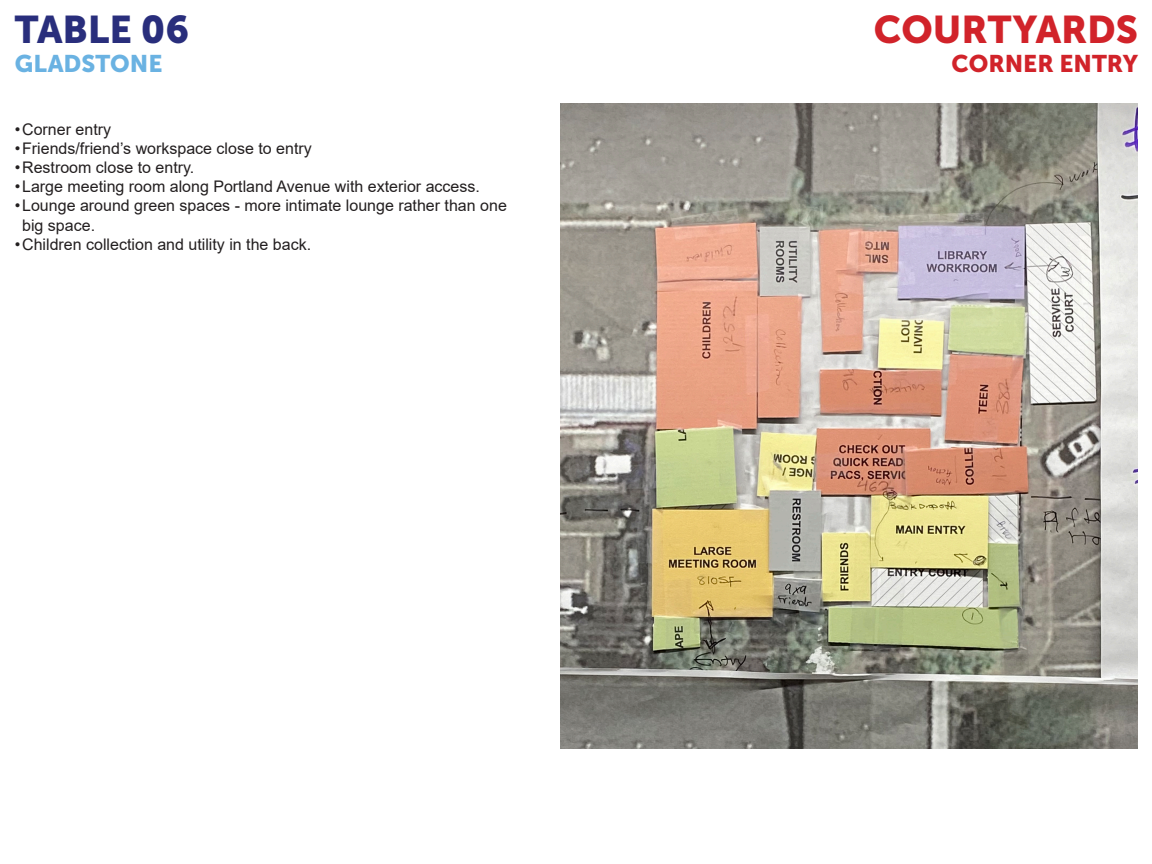
<style>
.page{position:relative;width:1152px;height:864px;background:#fff}
.page>*{position:absolute;margin:0;border:0;box-sizing:border-box;transform-origin:0 0}
.t1{font:38.4px "Museo Sans 900";color:#d1232a}
.t2{font:38.4px "Museo Sans 900";color:#292e7c}
.t3{font:24px "Museo Sans 900";color:#d1232a}
.t4{font:24px "Museo Sans 900";color:#6ab2e2}
.t5{font:16px/19.2px "Arial";color:#231f20}
</style>
<div class="page">
<img style="left:561px;top:104px;width:577px;height:645px">
<p class="t2" style="left:15px;top:8px;width:176px">TABLE 06</p>
<p class="t4" style="left:15px;top:50px;width:149px">GLADSTONE</p>
<p class="t5" style="left:15px;top:119px;width:98px">•Corner entry</p>
<p class="t5" style="left:15px;top:138px;width:298px">•Friends/friend’s workspace close to entry</p>
<p class="t5" style="left:15px;top:158px;width:181px">•Restroom close to entry.</p>
<p class="t5" style="left:15px;top:177px;width:466px">•Large meeting room along Portland Avenue with exterior access.</p>
<p class="t5" style="left:22px;top:196px;width:486px;text-indent:-7px">•Lounge around green spaces - more intimate lounge rather than one big space.</p>
<p class="t5" style="left:15px;top:234px;width:298px">•Children collection and utility in the back.</p>
<p class="t1" style="left:874px;top:8px;width:266px">COURTYARDS</p>
<p class="t3" style="left:952px;top:50px;width:188px">CORNER ENTRY</p>
</div>
